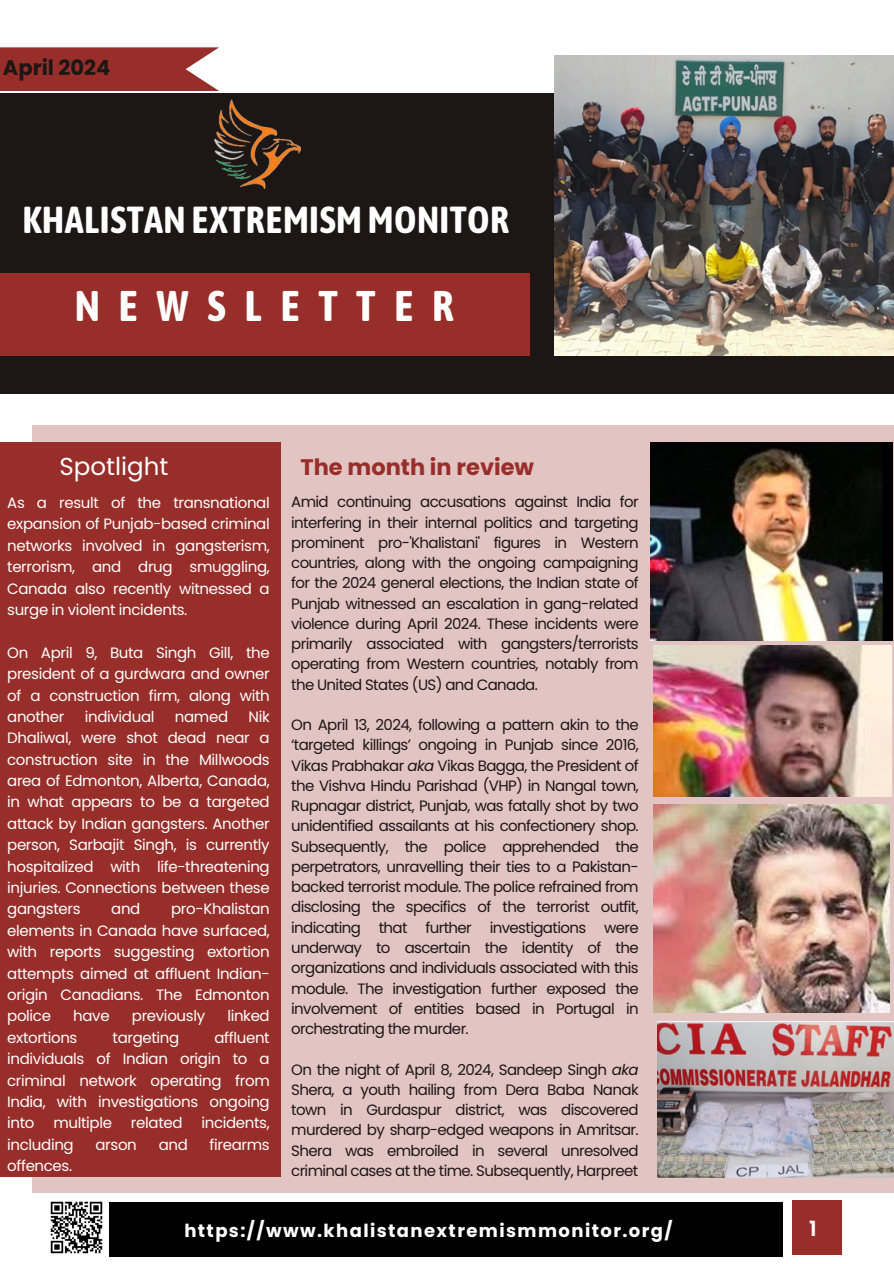
<style>
.page{position:relative;width:894px;height:1264px;background:#fff}
.page>*{position:absolute;margin:0;border:0;box-sizing:border-box;transform-origin:0 0}
.t1{font:700 42.75px "Asap Condensed";letter-spacing:.43em;color:#fff}
.t2{font:700 37.5px "Asap Condensed";letter-spacing:.01em;color:#fff}
.t3{font:24.45px "Poppins";color:#fff}
.t4{font:700 22.5px "Poppins";color:#982e2a}
.t5{font:700 21px "Poppins";color:#1c1715}
.t6{font:600 21px "Poppins";color:#fff}
.t7{font:700 18px "Poppins";letter-spacing:.08em;color:#fff}
.t8{font:15px/20.2px "Poppins";letter-spacing:-.04em;color:#1c1715;text-align:justify}
.t9{font:15px/21.3px "Poppins";letter-spacing:-.025em;color:#fff;text-align:justify}
.s1{font-style:italic}
</style>
<div class="page">
<div style="left:0;top:93px;width:893px;height:300px;background:#1c1715"></div>
<div style="left:32px;top:425px;width:861px;height:767px;background:#e2c4c3"></div>
<div style="left:0;top:442px;width:280px;height:734px;background:#982e2a"></div>
<div style="left:0;top:272px;width:529px;height:83px;background:#982e2a"></div>
<img style="left:554px;top:55px;width:339px;height:301px">
<img style="left:214px;top:100px;width:86px;height:89px">
<svg style="left:0;top:47px;width:219px;height:44px;background:#a03f3b"></svg>
<div style="left:109px;top:1202px;width:673px;height:54px;background:#000"></div>
<div style="left:791px;top:1200px;width:49px;height:54px;background:#982e2a"></div>
<img style="left:50px;top:1201px;width:53px;height:53px">
<img style="left:650px;top:442px;width:242px;height:198px">
<img style="left:653px;top:804px;width:236px;height:208px">
<img style="left:657px;top:1021px;width:236px;height:155px">
<img style="left:653px;top:645px;width:238px;height:151px">
<h4 class="t5" style="left:3px;top:52px;width:109px">April 2024</h4>
<p class="t2" style="left:22px;top:198px;width:488px">KHALISTAN EXTREMISMMONITOR</p>
<p class="t1" style="left:75px;top:281px;width:380px">NEWSLETTER</p>
<p class="t3" style="left:59px;top:449px;width:110px">Spotlight</p>
<p class="t9" style="left:7px;top:492px;width:264px">As a result of the transnational expansion of Punjab-based criminal networks involved in gangsterism, terrorism, and drug smuggling, Canada also recently witnessed a surge in violent incidents.</p>
<h6 class="t9" style="left:7px;top:642px;width:264px">On April 9, Buta Singh Gill, the president of a gurdwara and owner of a construction firm, along with another</h6>
<h6 class="t9" style="left:7px;top:706px;width:264px;text-indent:241px">Nik Dhaliwal, were shot dead near a construction site in the Millwoods area of Edmonton, Alberta, Canada, in what appears to be a targeted attack by Indian gangsters. Another person, Sarbajit Singh, is currently hospitalized with life-threatening injuries. Connections between these gangsters</h6>
<h6 class="t9" style="left:85px;top:706px;width:71px">individual</h6>
<h6 class="t9" style="left:175px;top:706px;width:55px">named</h6>
<h6 class="t9" style="left:7px;top:898px;width:264px;text-indent:164px">pro-Khalistan elements in Canada have surfaced, with reports suggesting extortion attempts aimed at affluent Indian&shy;origin Canadians. The Edmonton police</h6>
<h6 class="t9" style="left:111px;top:898px;width:31px">and</h6>
<h6 class="t9" style="left:73px;top:1005px;width:38px">have</h6>
<h6 class="t9" style="left:132px;top:1005px;width:75px">previously</h6>
<h6 class="t9" style="left:227px;top:1005px;width:44px">linked</h6>
<h6 class="t9" style="left:7px;top:1026px;width:72px">extortions</h6>
<h6 class="t9" style="left:113px;top:1026px;width:68px">targeting</h6>
<h6 class="t9" style="left:7px;top:1026px;width:264px;text-indent:207px">affluent individuals of Indian origin to a criminal network operating from India, with investigations ongoing into</h6>
<h6 class="t9" style="left:53px;top:1112px;width:60px">multiple</h6>
<h6 class="t9" style="left:131px;top:1112px;width:53px">related</h6>
<h6 class="t9" style="left:201px;top:1112px;width:70px">incidents,</h6>
<h6 class="t9" style="left:7px;top:1133px;width:68px">including</h6>
<h6 class="t9" style="left:95px;top:1133px;width:43px">arson</h6>
<h6 class="t9" style="left:159px;top:1133px;width:31px">and</h6>
<h6 class="t9" style="left:209px;top:1133px;width:62px">firearms</h6>
<h6 class="t9" style="left:7px;top:1155px;width:66px">offences.</h6>
<p class="t4" style="left:300px;top:451px;width:235px">The month in review</p>
<p class="t8" style="left:291px;top:492px;width:349px">Amid continuing accusations against India for interfering in their internal politics and targeting prominent pro-'Khalistani' figures in Western countries, along with the ongoing campaigning for the 2024 general elections, the Indian state of Punjab witnessed an escalation in gang-related violence during April 2024. These incidents were primarily associated with gangsters/terrorists operating from Western countries, notably from the United States (US) and Canada.</p>
<p class="t8" style="left:291px;top:714px;width:349px">On April 13, 2024, following a pattern akin to the ‘targeted killings’ ongoing in Punjab since 2016, Vikas Prabhakar <span class="s1">aka</span> Vikas Bagga, the President of the Vishva Hindu Parishad (VHP) in Nangal town, Rupnagar district, Punjab, was fatally shot by two unidentified assailants at his confectionery shop.<br>Subsequently, the police apprehended the perpetrators, unravelling their ties to a Pakistan&shy;backed terrorist module. The police refrained from disclosing the specifics of the terrorist outfit, indicating that further investigations were underway to ascertain the identity of the organizations and individuals associated with this module. The investigation further exposed the involvement of entities based in Portugal in orchestrating the murder.</p>
<p class="t8" style="left:291px;top:1059px;width:349px">On the night of April 8, 2024, Sandeep Singh <span class="s1">aka </span>Shera, a youth hailing from Dera Baba Nanak town in Gurdaspur district, was discovered murdered by sharp-edged weapons in Amritsar.<br>Shera was embroiled in several unresolved criminal cases at the time. Subsequently, Harpreet</p>
<p class="t7" style="left:184px;top:1217px;width:489px">https://www.khalistanextremismmonitor.org/</p>
<p class="t6" style="left:809px;top:1213px;width:9px">1</p>
</div>
